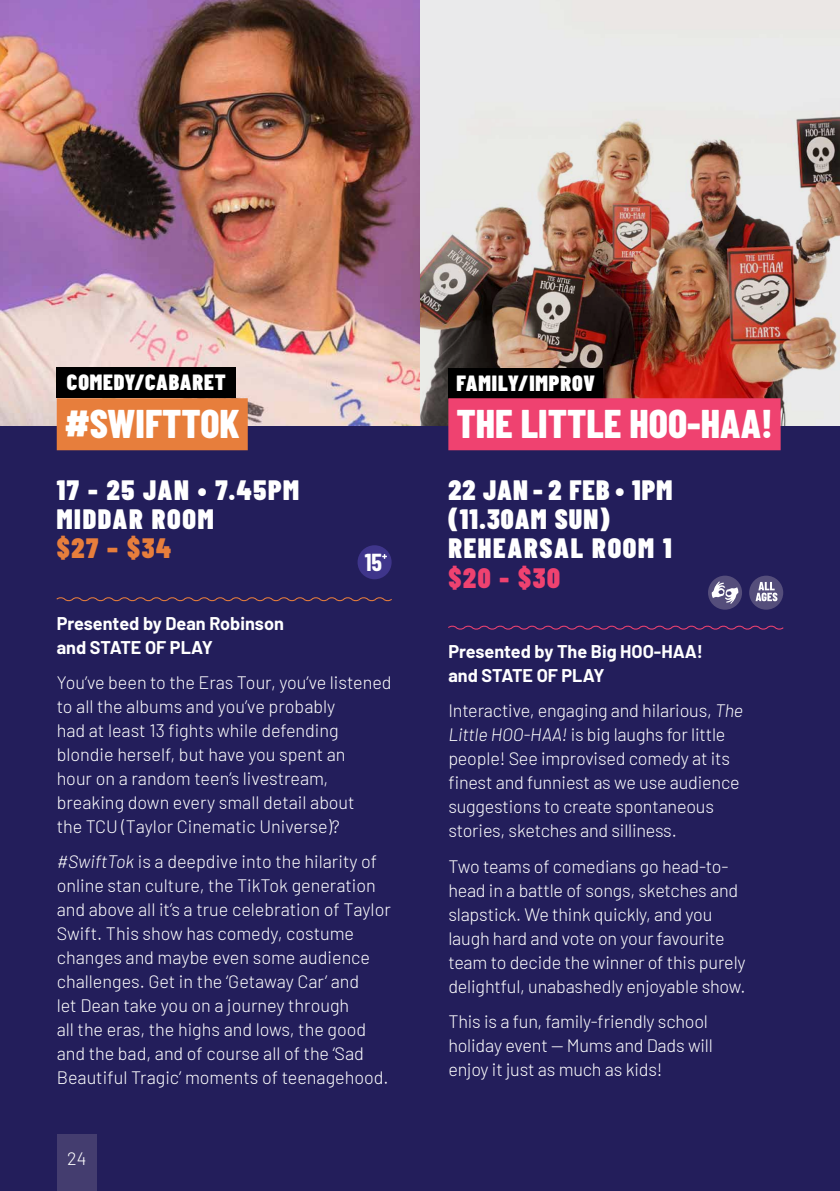
<style>
.page{position:relative;width:840px;height:1191px;background:#fff}
.page>*{position:absolute;margin:0;border:0;box-sizing:border-box;transform-origin:0 0}
.t1{font:800 40px "Barlow Condensed";color:#fff}
.t2{font:900 28px/29.4px "Barlow Condensed";letter-spacing:.04em;color:#fff}
.t3{font:900 28px/29.4px "Barlow Condensed";letter-spacing:.06em;color:#fff}
.t4{font:900 28px "Barlow Condensed";color:#e77e3c}
.t5{font:900 28px "Barlow Condensed";color:#ef4270}
.t6{font:700 24px "Barlow Condensed";color:#fff}
.t7{font:900 22px "Barlow Condensed";letter-spacing:.04em;color:#fff}
.t8{font:300 18px/24px "Barlow";letter-spacing:-.01em;color:#fff}
.t9{font:700 18px/24px "Barlow";color:#fff}
.s1{font-style:italic}
</style>
<div class="page">
<hr style="left:839px;top:0;width:1px;height:1191px;background:#2bb673">
<div style="left:0;top:408px;width:839px;height:783px;background:#231e5b"></div>
<img style="left:0;top:0;width:420px;height:425px">
<svg style="left:56px;top:597px;width:336px;height:5px"></svg>
<div style="left:57px;top:367px;width:179px;height:31px;background:#000"></div>
<div style="left:357px;top:545px;width:34px;height:34px;background:#3f358b;border-radius:50%"></div>
<svg style="left:382px;top:554px;width:4px;height:5px"></svg>
<div style="left:57px;top:398px;width:190px;height:52px;background:#e77e3c"></div>
<img style="left:420px;top:0;width:419px;height:425px">
<svg style="left:448px;top:625px;width:336px;height:5px"></svg>
<svg style="left:707px;top:575px;width:34px;height:34px"></svg>
<svg style="left:711px;top:581px;width:27px;height:23px"></svg>
<div style="left:448px;top:368px;width:155px;height:31px;background:#000"></div>
<div style="left:448px;top:398px;width:332px;height:52px;background:#ef4270"></div>
<div style="left:748px;top:575px;width:34px;height:34px;background:#554e7b;border-radius:50%"></div>
<svg style="left:755px;top:582px;width:22px;height:19px"></svg>
<div style="left:57px;top:1134px;width:39px;height:57px;background:#443d6f"></div>
<p class="t7" style="left:67px;top:366px;width:160px">COMEDY/CABARET</p>
<h1 class="t1" style="left:65px;top:395px;width:176px">#SWIFTTOK</h1>
<h2 class="t3" style="left:57px;top:474px;width:244px">17 - 25 JAN • 7.45PM<br>MIDDAR ROOM</h2>
<h2 class="t4" style="left:57px;top:528px;width:116px">$27 – $34</h2>
<h3 class="t6" style="left:364px;top:545px;width:19px">15</h3>
<p class="t9" style="left:57px;top:609px;width:228px">Presented by Dean Robinson and STATE OF PLAY</p>
<p class="t8" style="left:57px;top:669px;width:336px">You’ve been to the Eras Tour, you’ve listened to all the albums and you’ve probably<br>had at least 13 fights while defending blondie herself, but have you spent an<br>hour on a random teen’s livestream, breaking down every small detail about<br>the TCU (Taylor Cinematic Universe)?</p>
<p class="t8" style="left:57px;top:848px;width:335px"><span class="s1">#SwiftTok</span> is a deepdive into the hilarity of online stan culture, the TikTok generation and above all it’s a true celebration of Taylor Swift. This show has comedy, costume changes and maybe even some audience challenges. Get in the ‘Getaway Car’ and<br>let Dean take you on a journey through<br>all the eras, the highs and lows, the good and the bad, and of course all of the ‘Sad Beautiful Tragic’ moments of teenagehood.</p>
<p class="t8" style="left:67px;top:1145px;width:21px">24</p>
<p class="t7" style="left:456px;top:367px;width:140px">FAMILY/IMPROV</p>
<h1 class="t1" style="left:456px;top:395px;width:317px">THE LITTLE HOO-HAA!</h1>
<h2 class="t2" style="left:448px;top:474px;width:225px">22 JAN - 2 FEB • 1PM (11.30AM SUN)<br>REHEARSAL ROOM 1</h2>
<h2 class="t5" style="left:448px;top:558px;width:113px">$20 - $30</h2>
<p class="t9" style="left:448px;top:638px;width:256px">Presented by The Big HOO-HAA! and STATE OF PLAY</p>
<p class="t8" style="left:448px;top:697px;width:296px">Interactive, engaging and hilarious, <span class="s1">The Little HOO-HAA!</span> is big laughs for little people! See improvised comedy at its finest and funniest as we use audience suggestions to create spontaneous stories, sketches and silliness.</p>
<p class="t8" style="left:448px;top:853px;width:298px">Two teams of comedians go head-to&shy;head in a battle of songs, sketches and slapstick. We think quickly, and you laugh hard and vote on your favourite team to decide the winner of this purely delightful, unabashedly enjoyable show.</p>
<p class="t8" style="left:448px;top:1008px;width:266px">This is a fun, family-friendly school holiday event — Mums and Dads will enjoy it just as much as kids!</p>
</div>
